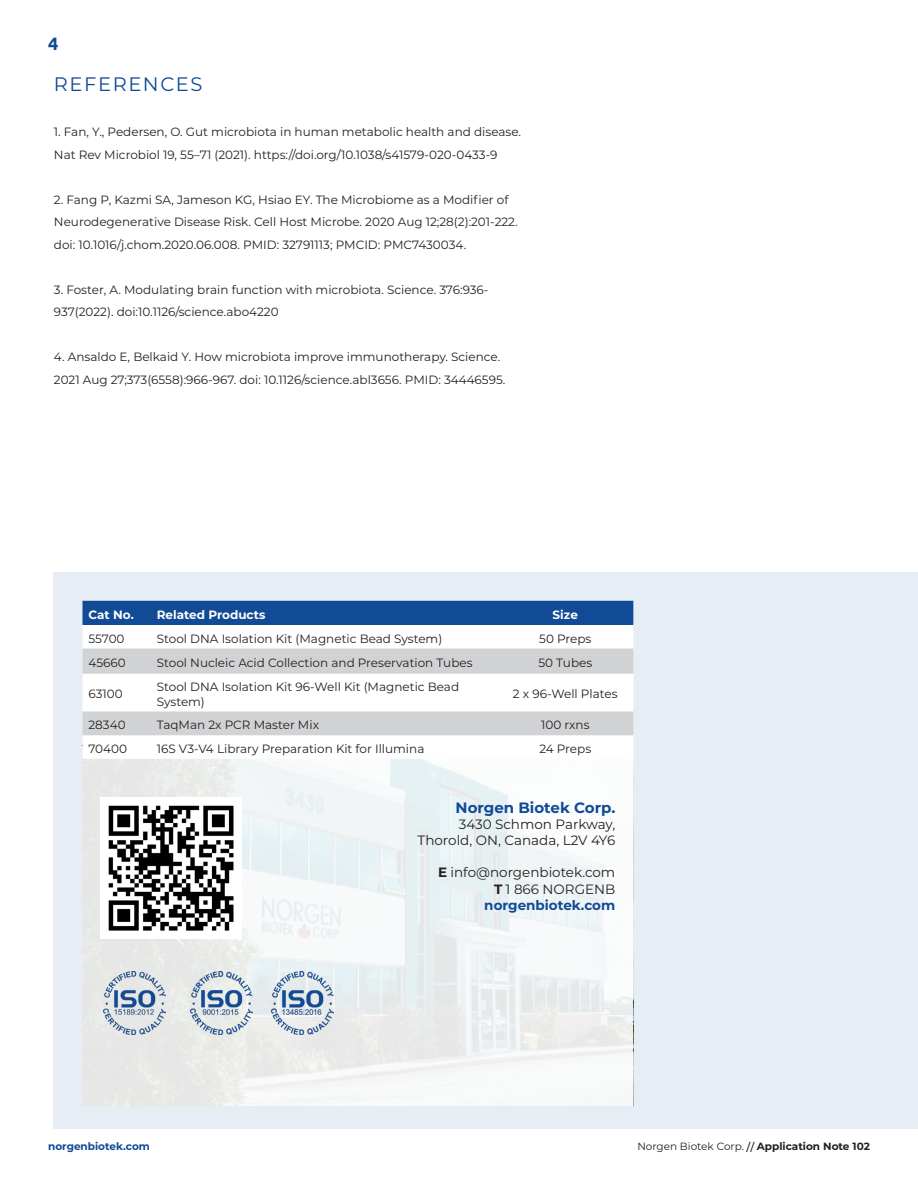
<style>
.page{position:relative;width:918px;height:1188px;background:#fff}
.page>*{position:absolute;margin:0;border:0;box-sizing:border-box;transform-origin:0 0}
.t1{font:19.5px "Montserrat";letter-spacing:.08em;color:#114a95}
.t2{font:700 18px "Ubuntu";color:#114a95}
.t3{font:700 15px "Montserrat";color:#114a95}
.t4{font:13.5px "Montserrat";color:#231f20}
.t5{font:700 13.5px "Montserrat";color:#114a95}
.t6{font:12px/22.5px "Montserrat";color:#231f20}
.t7{font:700 12px "Montserrat";color:#fff}
.t8{font:700 10.5px "Montserrat";color:#231f20}
.t9{font:700 10.5px "Montserrat";color:#114a95}
.s1{font-weight:700}
.s2{font-weight:400}
.s3{font-family:"Ubuntu";font-weight:400}
</style>
<div class="page">
<div style="left:54px;top:572px;width:864px;height:557px;background:#e7edf4"></div>
<div style="left:82px;top:746px;width:551px;height:360px;background:linear-gradient(to right,#e7e9e7,#f5f9fa)"></div>
<div style="left:82px;top:601px;width:551px;height:24px;background:#114a95"></div>
<div style="left:82px;top:625px;width:551px;height:134px;background:#fff"></div>
<div style="left:82px;top:649px;width:551px;height:25px;background:#d1d2d4"></div>
<div style="left:82px;top:712px;width:551px;height:23px;background:#d1d2d4"></div>
<img style="left:101px;top:798px;width:141px;height:141px">
<img style="left:103px;top:972px;width:63px;height:63px">
<img style="left:191px;top:972px;width:62px;height:62px">
<img style="left:271px;top:972px;width:62px;height:63px">
<p class="t2" style="left:48px;top:32px;width:12px">4</p>
<p class="t1" style="left:54px;top:71px;width:150px">REFERENCES</p>
<p class="t6" style="left:54px;top:120px;width:469px">1. Fan, Y., Pedersen, O. Gut microbiota in human metabolic health and disease.<br>Nat Rev Microbiol 19, 55–71 (2021). https://doi.org/10.1038/s41579-020-0433-9</p>
<p class="t6" style="left:54px;top:188px;width:465px">2. Fang P, Kazmi SA, Jameson KG, Hsiao EY. The Microbiome as a Modifier of<br>Neurodegenerative Disease Risk. Cell Host Microbe. 2020 Aug 12;28(2):201-222. doi: 10.1016/j.chom.2020.06.008. PMID: 32791113; PMCID: PMC7430034.</p>
<p class="t6" style="left:54px;top:278px;width:436px">3. Foster, A. Modulating brain function with microbiota. Science. 376:936-<br>937(2022). doi:10.1126/science.abo4220</p>
<p class="t6" style="left:54px;top:345px;width:453px">4. Ansaldo E, Belkaid Y. How microbiota improve immunotherapy. Science.<br>2021 Aug 27;373(6558):966-967. doi: 10.1126/science.abl3656. PMID: 34446595.</p>
<p class="t7" style="left:88px;top:606px;width:47px">Cat No.</p>
<p class="t7" style="left:157px;top:606px;width:110px">Related Products</p>
<p class="t7" style="left:553px;top:606px;width:27px">Size</p>
<p class="t6" style="left:88px;top:627px;width:38px">55700</p>
<p class="t6" style="left:157px;top:627px;width:287px">Stool DNA Isolation Kit (Magnetic Bead System)</p>
<p class="t6" style="left:539px;top:627px;width:54px">50 Preps</p>
<p class="t6" style="left:88px;top:651px;width:39px">45660</p>
<p class="t6" style="left:157px;top:651px;width:317px">Stool Nucleic Acid Collection and Preservation Tubes</p>
<p class="t6" style="left:538px;top:651px;width:55px">50 Tubes</p>
<p class="t6" style="left:88px;top:682px;width:36px">63100</p>
<p class="t6" style="left:157px;top:679px;width:304px;line-height:14.4px">Stool DNA Isolation Kit 96-Well Kit (Magnetic Bead<br>System)</p>
<p class="t6" style="left:513px;top:682px;width:106px">2 x 96-Well Plates</p>
<p class="t6" style="left:88px;top:713px;width:39px">28340</p>
<p class="t6" style="left:157px;top:713px;width:164px">TaqMan 2x PCR Master Mix</p>
<p class="t6" style="left:541px;top:713px;width:50px">100 rxns</p>
<p class="t6" style="left:88px;top:737px;width:40px">70400</p>
<p class="t6" style="left:157px;top:737px;width:269px">16S V3-V4 Library Preparation Kit for Illumina</p>
<p class="t6" style="left:539px;top:737px;width:53px">24 Preps</p>
<p class="t3" style="left:456px;top:796px;width:161px">Norgen Biotek Corp.</p>
<p class="t4" style="left:459px;top:815px;width:158px">3430 Schmon Parkway,</p>
<p class="t4" style="left:418px;top:831px;width:199px">Thorold, ON, Canada, L2V 4Y6</p>
<p class="t4" style="left:438px;top:863px;width:179px"><span class="s1">E</span> info@norgenbiotek.com</p>
<p class="t4" style="left:494px;top:879px;width:123px"><span class="s1">T</span> 1 866 NORGENB</p>
<p class="t5" style="left:484px;top:895px;width:133px">norgenbiotek.com</p>
<p class="t9" style="left:48px;top:1139px;width:103px">norgenbiotek.com</p>
<p class="t8" style="left:637px;top:1139px;width:234px"><span class="s2">Norgen Biotek Corp.</span> <span class="s3">//</span> Application Note 102</p>
</div>
